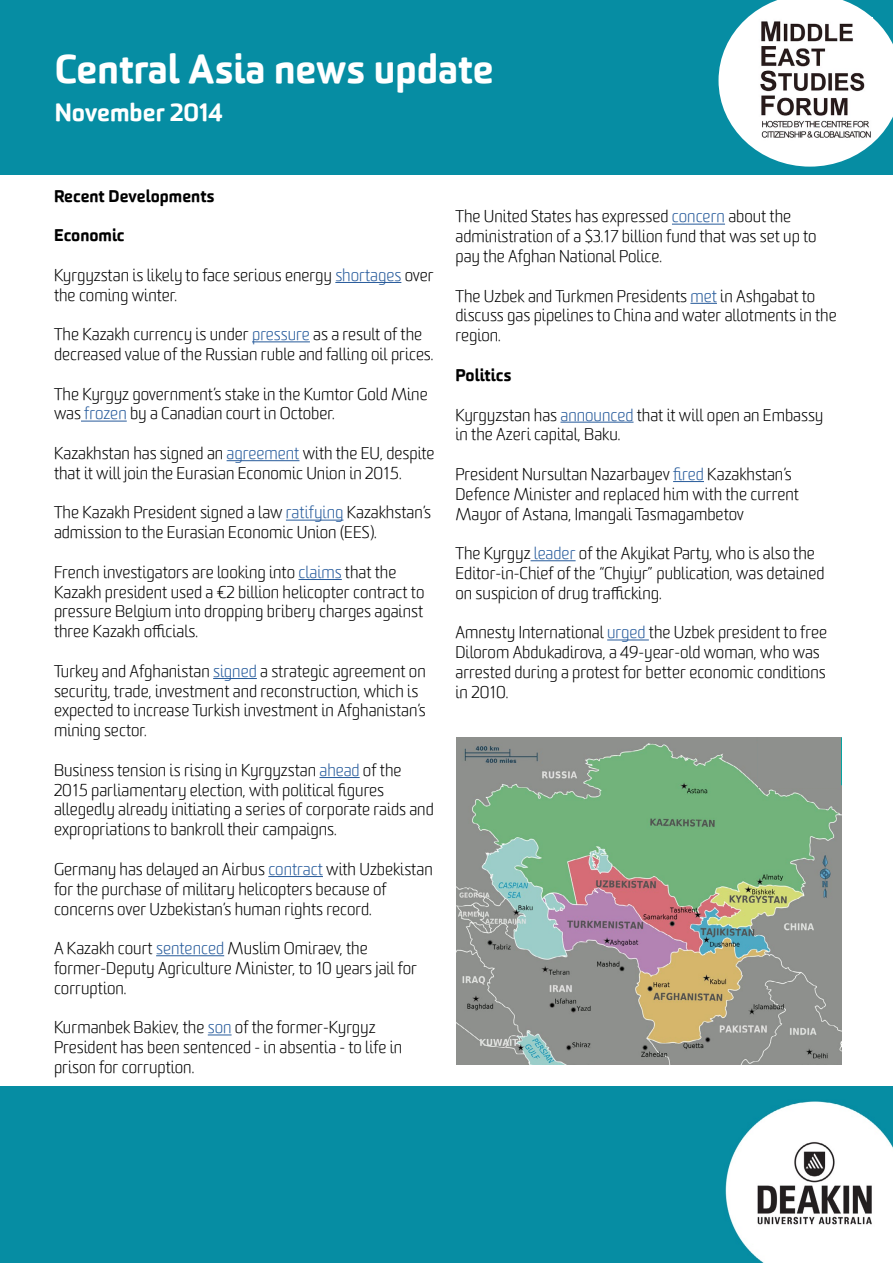
<style>
.page{position:relative;width:893px;height:1263px;background:#068da3}
.page>*{position:absolute;margin:0;border:0;box-sizing:border-box;transform-origin:0 0}
.t1{font:900 39px "Worldly";color:#fff}
.t2{font:900 24px "Worldly";color:#fff}
.t3{font:300 16.5px/19.8px "Worldly";color:#000}
.t4{font:900 16.5px "Worldly";color:#000}
.s1{color:#275b9b}
</style>
<div class="page">
<div style="left:0;top:175px;width:893px;height:910px;background:#fff"></div>
<img style="left:457px;top:737px;width:384px;height:327px">
<div style="left:758px;top:738px;width:83px;height:50px;background:#8e908d"></div>
<hr style="left:335px;top:282px;width:66px;height:1px;background:#275b9b">
<hr style="left:252px;top:341px;width:58px;height:1px;background:#275b9b">
<hr style="left:81px;top:421px;width:46px;height:1px;background:#275b9b">
<hr style="left:227px;top:460px;width:72px;height:1px;background:#275b9b">
<hr style="left:286px;top:520px;width:57px;height:1px;background:#275b9b">
<hr style="left:298px;top:579px;width:44px;height:1px;background:#275b9b">
<hr style="left:213px;top:678px;width:44px;height:1px;background:#275b9b">
<hr style="left:319px;top:777px;width:41px;height:1px;background:#275b9b">
<hr style="left:268px;top:876px;width:55px;height:1px;background:#275b9b">
<hr style="left:156px;top:955px;width:68px;height:1px;background:#275b9b">
<svg style="left:208px;top:1034px;width:24px;height:1px"></svg>
<hr style="left:672px;top:224px;width:53px;height:1px;background:#275b9b">
<svg style="left:690px;top:303px;width:27px;height:1px"></svg>
<hr style="left:560px;top:422px;width:73px;height:1px;background:#275b9b">
<hr style="left:673px;top:481px;width:31px;height:1px;background:#275b9b">
<hr style="left:531px;top:560px;width:45px;height:1px;background:#275b9b">
<hr style="left:607px;top:639px;width:42px;height:1px;background:#275b9b">
<img style="left:725px;top:1101px;width:168px;height:162px">
<svg style="left:718px;top:0;width:175px;height:167px"></svg>
<img style="left:755px;top:18px;width:117px;height:123px">
<h1 class="t1" style="left:55px;top:44px;width:441px">Central Asia news update</h1>
<h2 class="t2" style="left:55px;top:97px;width:169px">November 2014</h2>
<p class="t4" style="left:54px;top:185px;width:162px">Recent Developments</p>
<p class="t4" style="left:54px;top:225px;width:72px">Economic</p>
<p class="t3" style="left:54px;top:266px;width:381px">Kyrgyzstan is likely to face serious energy <span class="s1">shortages</span> over the coming winter.</p>
<p class="t3" style="left:54px;top:325px;width:381px">The Kazakh currency is under <span class="s1">pressure</span> as a result of the decreased value of the Russian ruble and falling oil prices.</p>
<p class="t3" style="left:54px;top:384px;width:375px">The Kyrgyz government’s stake in the Kumtor Gold Mine was <span class="s1">frozen</span> by a Canadian court in October.</p>
<p class="t3" style="left:54px;top:444px;width:382px">Kazakhstan has signed an <span class="s1">agreement</span> with the EU, despite that it will join the Eurasian Economic Union in 2015.</p>
<p class="t3" style="left:54px;top:503px;width:379px">The Kazakh President signed a law <span class="s1">ratifying</span> Kazakhstan’s admission to the Eurasian Economic Union (EES).</p>
<p class="t3" style="left:54px;top:563px;width:372px">French investigators are looking into <span class="s1">claims</span> that the Kazakh president used a €2 billion helicopter contract to pressure Belgium into dropping bribery charges against three Kazakh officials.</p>
<p class="t3" style="left:54px;top:662px;width:373px">Turkey and Afghanistan <span class="s1">signed</span> a strategic agreement on security, trade, investment and reconstruction, which is expected to increase Turkish investment in Afghanistan’s mining sector.</p>
<p class="t3" style="left:54px;top:761px;width:381px">Business tension is rising in Kyrgyzstan <span class="s1">ahead</span> of the 2015 parliamentary election, with political figures allegedly already initiating a series of corporate raids and expropriations to bankroll their campaigns.</p>
<p class="t3" style="left:54px;top:860px;width:380px">Germany has delayed an Airbus <span class="s1">contract</span> with Uzbekistan for the purchase of military helicopters because of concerns over Uzbekistan’s human rights record.</p>
<p class="t3" style="left:54px;top:939px;width:365px">A Kazakh court <span class="s1">sentenced</span> Muslim Omiraev, the former-Deputy Agriculture Minister, to 10 years jail for corruption.</p>
<p class="t3" style="left:54px;top:1018px;width:350px">Kurmanbek Bakiev, the <span class="s1">son</span> of the former-Kyrgyz<br>President has been sentenced - in absentia - to life in prison for corruption.</p>
<p class="t3" style="left:455px;top:207px;width:363px">The United States has expressed <span class="s1">concern</span> about the administration of a $3.17 billion fund that was set up to pay the Afghan National Police.</p>
<p class="t3" style="left:455px;top:286px;width:383px">The Uzbek and Turkmen Presidents <span class="s1">met</span> in Ashgabat to discuss gas pipelines to China and water allotments in the region.</p>
<p class="t4" style="left:455px;top:364px;width:58px">Politics</p>
<p class="t3" style="left:455px;top:405px;width:369px">Kyrgyzstan has <span class="s1">announced</span> that it will open an Embassy in the Azeri capital, Baku.</p>
<p class="t3" style="left:455px;top:465px;width:345px">President Nursultan Nazarbayev <span class="s1">fired</span> Kazakhstan’s<br>Defence Minister and replaced him with the current<br>Mayor of Astana, Imangali Tasmagambetov</p>
<p class="t3" style="left:455px;top:544px;width:370px">The Kyrgyz <span class="s1">leader</span> of the Akyikat Party, who is also the<br>Editor-in-Chief of the “Chyiyr” publication, was detained on suspicion of drug trafficking.</p>
<p class="t3" style="left:455px;top:623px;width:373px">Amnesty International <span class="s1">urged</span> the Uzbek president to free Dilorom Abdukadirova, a 49-year-old woman, who was arrested during a protest for better economic conditions in 2010.</p>
</div>
